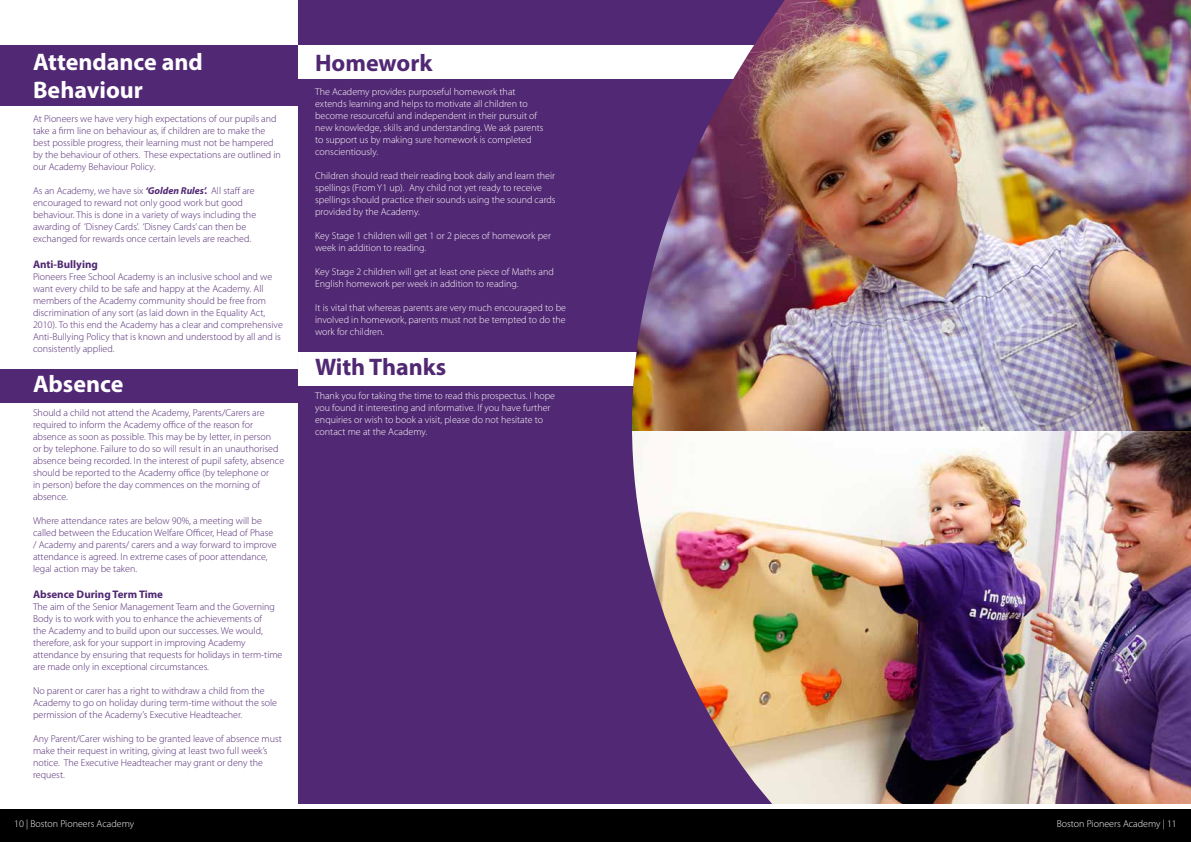
<style>
.page{position:relative;width:1191px;height:842px;background:#fff}
.page>*{position:absolute;margin:0;border:0;box-sizing:border-box;transform-origin:0 0}
.t1{font:700 24px/28.8px "Myriad Pro";color:#fff}
.t2{font:700 24px "Myriad Pro";color:#512873}
.t3{font:700 11px "Myriad Pro";color:#512873}
.t4{font:300 10px/12px "Myriad Pro";color:#512873}
.t5{font:300 10px/12px "Myriad Pro";color:#fff}
.s1{font-weight:700;font-style:italic}
</style>
<div class="page">
<img style="left:790px;top:431px;width:401px;height:373px">
<img style="left:790px;top:0;width:401px;height:431px">
<div style="left:0;top:370px;width:446px;height:33px;background:#512873"></div>
<div style="left:0;top:46px;width:341px;height:60px;background:#512873"></div>
<svg style="left:298px;top:0;width:492px;height:804px;background:#694178"></svg>
<div style="left:298px;top:46px;width:486px;height:33px;background:#fff"></div>
<svg style="left:298px;top:352px;width:431px;height:33px"></svg>
<div style="left:0;top:806px;width:1191px;height:36px;background:#000"></div>
<div style="left:0;top:804px;width:1191px;height:5px;background:#fff"></div>
<h1 class="t1" style="left:33px;top:46px;width:171px">Attendance and<br>Behaviour</h1>
<p class="t4" style="left:33px;top:113px;width:249px">At Pioneers we have very high expectations of our pupils and take a firm line on behaviour as, if children are to make the best possible progress, their learning must not be hampered by the behaviour of others. These expectations are outlined in our Academy Behaviour Policy.</p>
<p class="t4" style="left:33px;top:185px;width:225px">As an Academy, we have six <span class="s1">‘Golden Rules’.</span> All staff are encouraged to reward not only good work but good behaviour. This is done in a variety of ways including the awarding of ‘Disney Cards’. ‘Disney Cards’ can then be exchanged for rewards once certain levels are reached.</p>
<p class="t3" style="left:33px;top:257px;width:66px">Anti-Bullying</p>
<p class="t4" style="left:33px;top:270px;width:251px">Pioneers Free School Academy is an inclusive school and we want every child to be safe and happy at the Academy. All members of the Academy community should be free from discrimination of any sort (as laid down in the Equality Act, 2010). To this end the Academy has a clear and comprehensive Anti-Bullying Policy that is known and understood by all and is consistently applied.</p>
<h1 class="t1" style="left:33px;top:369px;width:92px">Absence</h1>
<p class="t4" style="left:33px;top:407px;width:253px">Should a child not attend the Academy, Parents/Carers are required to inform the Academy office of the reason for absence as soon as possible. This may be by letter, in person<br>or by telephone. Failure to do so will result in an unauthorised absence being recorded. In the interest of pupil safety, absence should be reported to the Academy office (by telephone or<br>in person) before the day commences on the morning of absence.</p>
<p class="t4" style="left:33px;top:515px;width:245px">Where attendance rates are below 90%, a meeting will be called between the Education Welfare Officer, Head of Phase / Academy and parents/ carers and a way forward to improve attendance is agreed. In extreme cases of poor attendance, legal action may be taken.</p>
<p class="t3" style="left:33px;top:587px;width:132px">Absence During Term Time</p>
<p class="t4" style="left:33px;top:600px;width:251px">The aim of the Senior Management Team and the Governing Body is to work with you to enhance the achievements of<br>the Academy and to build upon our successes. We would, therefore, ask for your support in improving Academy attendance by ensuring that requests for holidays in term-time are made only in exceptional circumstances.</p>
<p class="t4" style="left:33px;top:684px;width:245px">No parent or carer has a right to withdraw a child from the<br>Academy to go on holiday during term-time without the sole permission of the Academy’s Executive Headteacher.</p>
<p class="t4" style="left:33px;top:732px;width:250px">Any Parent/Carer wishing to be granted leave of absence must make their request in writing, giving at least two full week’s notice. The Executive Headteacher may grant or deny the request.</p>
<h1 class="t2" style="left:315px;top:47px;width:119px">Homework</h1>
<p class="t5" style="left:315px;top:85px;width:230px">The Academy provides purposeful homework that extends learning and helps to motivate all children to become resourceful and independent in their pursuit of new knowledge, skills and understanding. We ask parents to support us by making sure homework is completed conscientiously.</p>
<p class="t5" style="left:315px;top:169px;width:242px">Children should read their reading book daily and learn their spellings (From Y1 up). Any child not yet ready to receive spellings should practice their sounds using the sound cards provided by the Academy.</p>
<p class="t5" style="left:315px;top:229px;width:237px">Key Stage 1 children will get 1 or 2 pieces of homework per week in addition to reading.</p>
<p class="t5" style="left:315px;top:265px;width:240px">Key Stage 2 children will get at least one piece of Maths and<br>English homework per week in addition to reading.</p>
<p class="t5" style="left:315px;top:301px;width:252px;text-align:justify">It is vital that whereas parents are very much encouraged to be involved in homework, parents must not be tempted to do the work for children.</p>
<h1 class="t2" style="left:315px;top:352px;width:133px">With Thanks</h1>
<p class="t5" style="left:315px;top:390px;width:241px">Thank you for taking the time to read this prospectus. I hope you found it interesting and informative. If you have further enquiries or wish to book a visit, please do not hesitate to contact me at the Academy.</p>
<p class="t5" style="left:14px;top:818px;width:121px">10 | Boston Pioneers Academy</p>
<p class="t5" style="left:1056px;top:818px;width:121px">Boston Pioneers Academy | 11</p>
</div>
